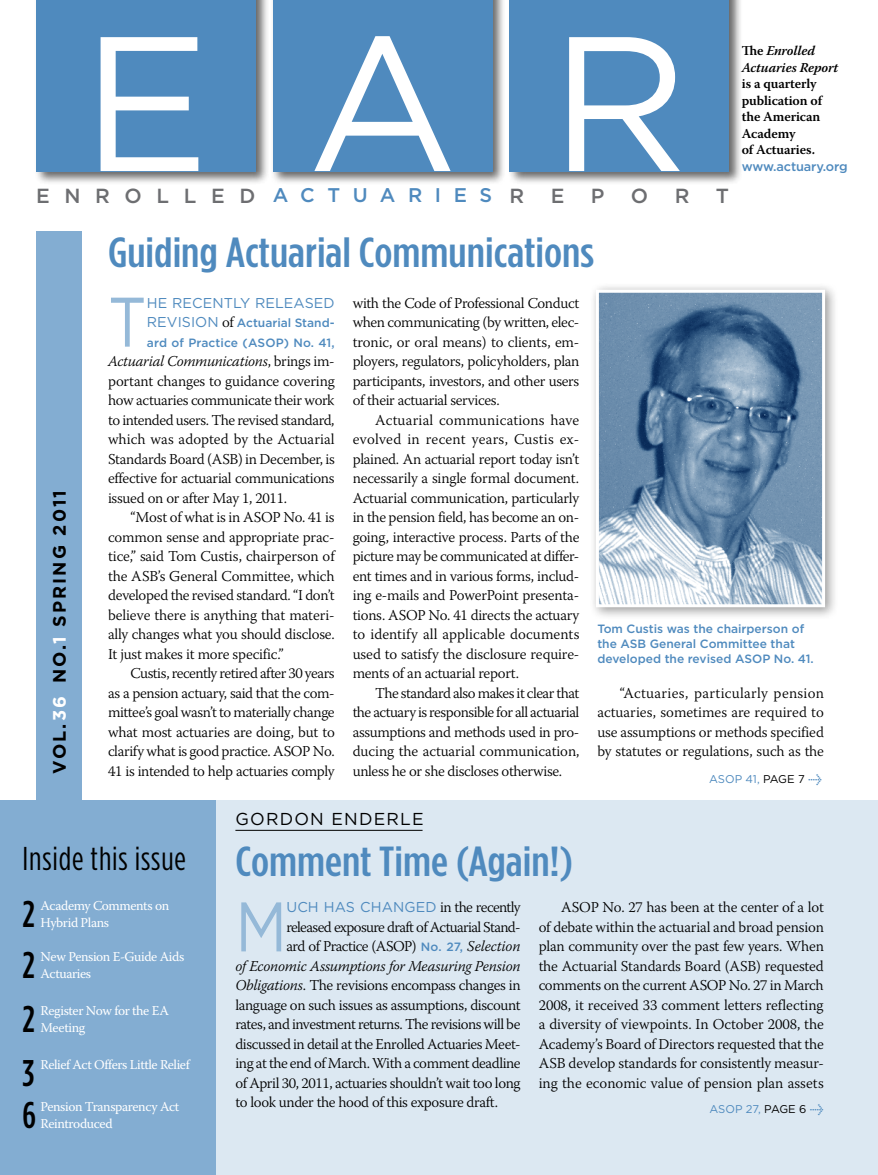
<style>
.page{position:relative;width:878px;height:1175px;background:#fff}
.page>*{position:absolute;margin:0;border:0;box-sizing:border-box;transform-origin:0 0}
.t1{font:191.25px "Gotham";color:#fff}
.t2{font:69.9px "Gotham";color:#95b9d8;scale:.85 1}
.t3{font:500 42px "Gotham Condensed";color:#4f8abe;scale:1.15 1}
.t4{font:500 37.05px "Gotham Condensed";color:#000}
.t5{font:33px "Gotham Condensed";letter-spacing:.025em;color:#000}
.t6{font:500 20.4px "Gotham";letter-spacing:.72em;color:#6d6e71}
.t7{font:500 19.8px "Gotham";color:#4f8abe}
.t8{font:700 18px "Gotham";letter-spacing:.115em;color:#000}
.t9{font:17.25px "Gotham";letter-spacing:.07em;color:#000}
.t10{font:300 15px/19.5px "Warnock Pro";letter-spacing:-.025em;color:#000;text-align:justify}
.t11{font:italic 300 15px "Warnock Pro";letter-spacing:-.015em;color:#000}
.t12{font:300 15px "Warnock Pro";letter-spacing:-.045em;color:#000}
.t13{font:14.25px "Gotham";letter-spacing:.005em;color:#4f8abe}
.t14{font:13.5px/16.5px "Warnock Pro";letter-spacing:-.03em;color:#fff}
.t15{font:600 13.5px/16.5px "Warnock Pro";letter-spacing:-.01em;color:#000}
.t16{font:italic 600 13.5px/16.5px "Warnock Pro";letter-spacing:-.01em;color:#000}
.t17{font:500 12.75px "Gotham";letter-spacing:-.01em;color:#4f8abe}
.t18{font:500 12px/15px "Gotham";color:#4f8abe}
.t19{font:11.25px "Gotham";color:#4f8abe}
.s1{font-style:normal}
.s2{color:#fff}
.s3{font-weight:400;font-size:14.25px}
.s4{font-family:"Warnock Pro";font-weight:300;font-size:15px;color:#000}
.s5{font-style:italic}
.s6{color:#000}
.s7{font-family:"Meta Plus";font-weight:500}
.s8{font-family:"Gotham";font-weight:500;font-size:12px;color:#4f8abe}
</style>
<div class="page">
<div style="left:54px;top:801px;width:824px;height:373px;background:#dce8f2"></div>
<div style="left:34px;top:0;width:236px;height:185px;background:#000;opacity:.6"></div>
<div style="left:36px;top:0;width:219px;height:171px;background:#4f8abe"></div>
<div style="left:270px;top:0;width:236px;height:185px;background:#000;opacity:.6"></div>
<div style="left:273px;top:0;width:219px;height:171px;background:#4f8abe"></div>
<div style="left:507px;top:0;width:236px;height:185px;background:#000;opacity:.6"></div>
<div style="left:509px;top:0;width:220px;height:171px;background:#4f8abe"></div>
<div style="left:36px;top:231px;width:45px;height:579px;background:#83add2"></div>
<div style="left:0;top:801px;width:215px;height:373px;background:#83add2"></div>
<hr style="left:235px;top:830px;width:187px;height:1px;background:#000">
<div style="left:588px;top:282px;width:249px;height:337px;background:#000;opacity:.4"></div>
<img style="left:600px;top:294px;width:221px;height:309px">
<div style="left:596px;top:290px;width:229px;height:317px;border:3px solid #fff"></div>
<h1 class="t1" style="left:82px;top:-19px;width:99px">E</h1>
<h3 class="t6" style="left:36px;top:183px;width:221px">ENROLLED</h3>
<h1 class="t1" style="left:307px;top:-19px;width:138px">A</h1>
<h3 class="t7" style="left:380px;top:182px;width:22px">ar</h3>
<h3 class="t7" style="left:435px;top:182px;width:38px">i es</h3>
<h3 class="t6" style="left:509px;top:182px;width:37px">repor</h3>
<h1 class="t1" style="left:550px;top:-19px;width:112px">R</h1>
<h3 class="t7" style="left:273px;top:182px;width:96px">a ctu</h3>
<h3 class="t3" style="left:108px;top:228px;width:424px">Guiding Actuarial Communications</h3>
<h3 class="t6" style="left:715px;top:182px;width:15px">t</h3>
<p class="t16" style="left:741px;top:42px;width:98px"><span class="s1">The</span> Enrolled<br>Actuaries Report</p>
<p class="t15" style="left:741px;top:75px;width:82px">is a quarterly publication of the American<br>Academy<br>of Actuaries.</p>
<p class="t17" style="left:741px;top:158px;width:107px">www.actuary.org</p>
<p class="t8" style="left:47px;top:774px;width:285px;rotate:-90deg">VOL.<span class="s2">36</span> NO.<span class="s2">1</span> spring 2011</p>
<h2 class="t2" style="left:108px;top:277px;width:47px">T</h2>
<p class="t13" style="left:147px;top:293px;width:189px">HE RECENTLY RELEASED</p>
<p class="t18" style="left:147px;top:313px;width:189px;line-height:19.5px"><span class="s3">REVISION</span> <span class="s4">of</span> Actuarial Stand&shy;ard of Practice (ASOP) No. 41,</p>
<p class="t10" style="left:108px;top:351px;width:228px"><span class="s5">Actuarial Communications</span>, brings im&shy;portant changes to guidance covering how actuaries communicate their work to intended users. The revised standard, which was adopted by the Actuarial Standards Board (ASB) in December, is effective for actuarial communications issued on or after May 1, 2011.</p>
<p class="t10" style="left:108px;top:507px;width:228px;text-indent:22px">“Most of what is in ASOP No. 41 is common sense and appropriate prac&shy;tice,” said Tom Custis, chairperson of the ASB’s General Committee, which developed the revised standard. “I don’t believe there is anything that materi&shy;ally changes what you should disclose.<br>It just makes it more specific.”</p>
<p class="t10" style="left:108px;top:663px;width:228px;text-indent:22px">Custis, recently retired after 30 years as a pension actuary, said that the com&shy;mittee’s goal wasn’t to materially change what most actuaries are doing, but to clarify what is good practice. ASOP No.<br>41 is intended to help actuaries comply</p>
<p class="t10" style="left:352px;top:293px;width:228px">with the Code of Professional Conduct when communicating (by written, elec&shy;tronic, or oral means) to clients, em&shy;ployers, regulators, policyholders, plan participants, investors, and other users of their actuarial services.</p>
<p class="t10" style="left:352px;top:410px;width:228px;text-indent:22px">Actuarial communications have evolved in recent years, Custis ex&shy;plained. An actuarial report today isn’t necessarily a single formal document.<br>Actuarial communication, particularly in the pension field, has become an on&shy;going, interactive process. Parts of the picture may be communicated at differ&shy;ent times and in various forms, includ&shy;ing e-mails and PowerPoint presenta&shy;tions. ASOP No. 41 directs the actuary to identify all applicable documents used to satisfy the disclosure require&shy;ments of an actuarial report.</p>
<p class="t10" style="left:352px;top:683px;width:228px;text-indent:22px">The standard also makes it clear that the actuary is responsible for all actuarial assumptions and methods used in pro&shy;ducing the actuarial communication, unless he or she discloses otherwise.</p>
<p class="t10" style="left:597px;top:683px;width:228px;text-indent:22px">“Actuaries, particularly pension actuaries, sometimes are required to use assumptions or methods specified by statutes or regulations, such as the</p>
<p class="t18" style="left:597px;top:620px;width:218px">Tom Custis was the chairperson of the ASB General Committee that developed the revised ASOP No. 41.</p>
<p class="t19" style="left:709px;top:771px;width:114px">ASOP 41, <span class="s6">PAGE 7</span> <span class="s7">&gt;</span></p>
<h3 class="t5" style="left:22px;top:839px;width:165px">Inside this issue</h3>
<h3 class="t4" style="left:22px;top:892px;width:14px">2</h3>
<p class="t14" style="left:41px;top:897px;width:130px">Academy Comments on<br>Hybrid Plans</p>
<h3 class="t4" style="left:22px;top:943px;width:14px">2</h3>
<p class="t14" style="left:41px;top:948px;width:145px">New Pension E-Guide Aids<br>Actuaries</p>
<h3 class="t4" style="left:22px;top:997px;width:14px">2</h3>
<p class="t14" style="left:41px;top:1002px;width:130px">Register Now for the EA<br>Meeting</p>
<h3 class="t4" style="left:22px;top:1051px;width:13px">3</h3>
<p class="t14" style="left:41px;top:1056px;width:151px">Relief Act Offers Little Relief</p>
<h3 class="t4" style="left:22px;top:1093px;width:15px">6</h3>
<p class="t14" style="left:40px;top:1098px;width:140px">Pension Transparency Act<br>Reintroduced</p>
<p class="t9" style="left:235px;top:808px;width:190px">GORDON ENDERLE</p>
<h3 class="t3" style="left:235px;top:837px;width:295px">Comment Time (Again!)</h3>
<h2 class="t2" style="left:235px;top:882px;width:62px">M</h2>
<p class="t13" style="left:286px;top:898px;width:236px">UCH HAS CHANG ED <span class="s4">in the recently</span></p>
<p class="t10" style="left:538px;top:897px;width:287px;text-indent:22px">ASOP No. 27 has been at the center of a lot of debate within the actuarial and broad pension plan community over the past few years. When the Actuarial Standards Board (ASB) requested comments on the current ASOP No. 27 in March 2008, it received 33 comment letters reflecting a diversity of viewpoints. In October 2008, the Academy’s Board of Directors requested that the ASB develop standards for consistently measur&shy;ing the economic value of pension plan assets</p>
<p class="t12" style="left:286px;top:918px;width:236px">released exposure draft of Actuarial Stand-</p>
<p class="t10" style="left:286px;top:936px;width:236px">ard of Practice (ASOP) <span class="s8">No. 27,</span> <span class="s5">Selection</span></p>
<p class="t11" style="left:235px;top:957px;width:287px">of Economic Assumptions for Measuring Pension</p>
<p class="t10" style="left:235px;top:975px;width:287px"><span class="s5">Obligations</span>. The revisions encompass changes in</p>
<p class="t10" style="left:235px;top:995px;width:287px">language on such issues as assumptions, discount</p>
<p class="t10" style="left:235px;top:1014px;width:286px">rates, and investment returns. The revisions will be</p>
<p class="t10" style="left:235px;top:1034px;width:287px">discussed in detail at the Enrolled Actuaries Meet-</p>
<p class="t10" style="left:235px;top:1053px;width:287px">ing at the end of March. With a comment deadline</p>
<p class="t10" style="left:235px;top:1073px;width:287px">of April 30, 2011, actuaries shouldn’t wait too long</p>
<p class="t10" style="left:235px;top:1092px;width:264px">to look under the hood of this exposure draft.</p>
<p class="t19" style="left:709px;top:1102px;width:116px">ASOP 27, <span class="s6">PAGE 6</span> <span class="s7">&gt;</span></p>
</div>
